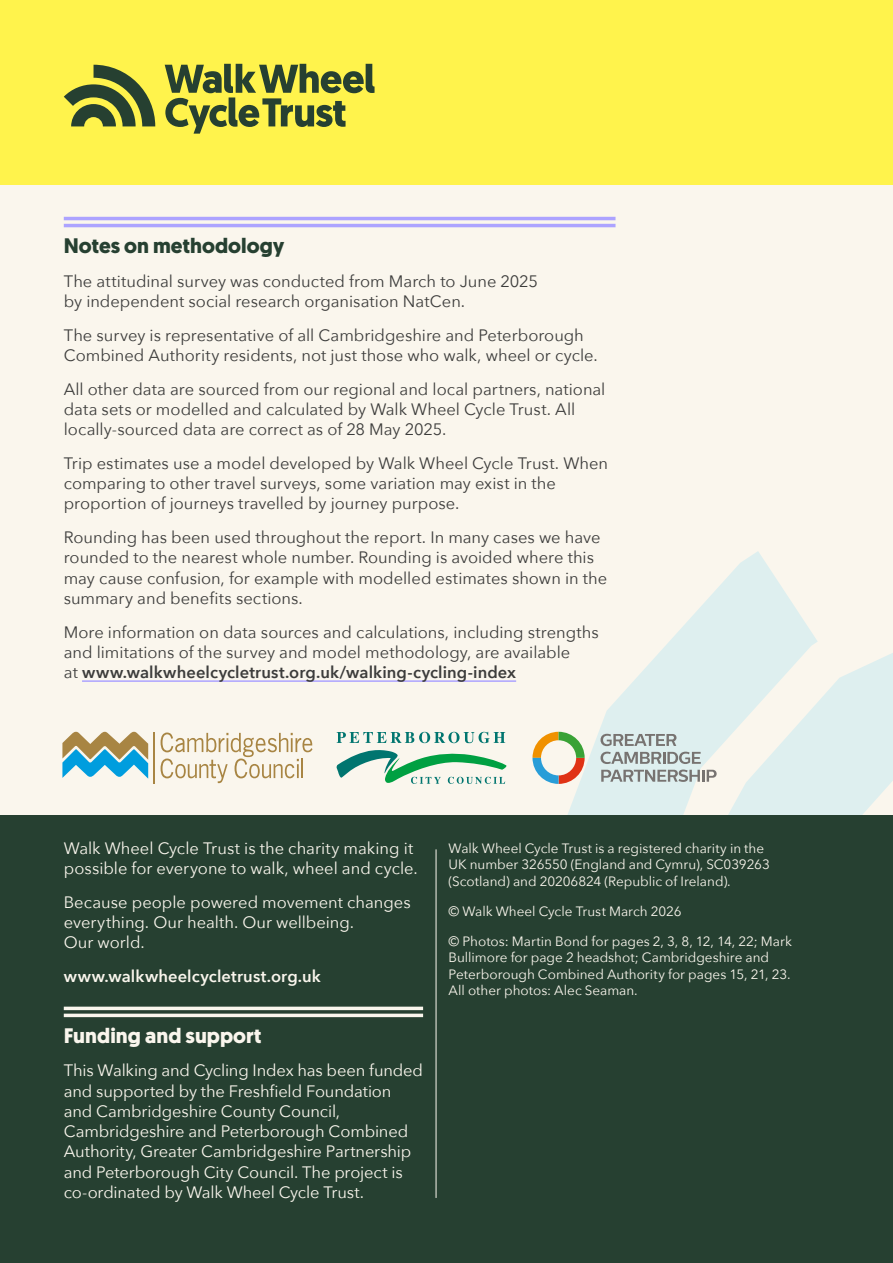
<style>
.page{position:relative;width:893px;height:1263px;background:#fff}
.page>*{position:absolute;margin:0;border:0;box-sizing:border-box;transform-origin:0 0}
.t1{font:700 21px "Geomanist";color:#264031}
.H2_14_18pt_-_double_rule_above{font:700 21px "Geomanist";letter-spacing:.005em;color:#faf6ed}
.P2_Body_11_13_5pt{font:16.5px/20.2px "Avenir Next";color:#3c3c3b}
.P2_Body_11_13_5pt-2{font:16.5px/20.2px "Avenir Next";letter-spacing:-.005em;color:#faf6ed}
.P2_Body_11_13_5pt-3{font:600 16.5px "Avenir Next";letter-spacing:.01em;color:#faf6ed}
.Legal_info_9_11pt{font:13.5px/16.5px "Avenir Next";color:#faf6ed}
.s1{font-weight:600}
</style>
<div class="page">
<div style="left:0;top:184px;width:893px;height:638px;background:#faf6ed"></div>
<svg style="left:516px;top:551px;width:377px;height:264px"></svg>
<div style="left:0;top:815px;width:893px;height:448px;background:#264031"></div>
<div style="left:0;top:0;width:893px;height:184px;background:#fff34c"></div>
<hr style="left:436px;top:849px;width:1px;height:349px;background:#faf6ed">
<svg style="left:165px;top:64px;width:210px;height:70px"></svg>
<svg style="left:64px;top:65px;width:91px;height:61px"></svg>
<hr style="left:64px;top:217px;width:551px;height:3px;background:#aca3ff">
<hr style="left:64px;top:224px;width:551px;height:3px;background:#aca3ff">
<hr style="left:82px;top:680px;width:434px;height:2px;background:#aca3ff">
<svg style="left:161px;top:732px;width:151px;height:51px"></svg>
<hr style="left:153px;top:732px;width:2px;height:52px;background:#a88543">
<svg style="left:62px;top:732px;width:86px;height:47px"></svg>
<svg style="left:337px;top:732px;width:169px;height:52px"></svg>
<svg style="left:532px;top:732px;width:53px;height:52px"></svg>
<svg style="left:600px;top:734px;width:76px;height:12px"></svg>
<svg style="left:600px;top:752px;width:117px;height:30px;background:#bac2c0"></svg>
<hr style="left:64px;top:1007px;width:359px;height:3px;background:#faf6ed">
<hr style="left:64px;top:1014px;width:359px;height:3px;background:#faf6ed">
<h1 class="t1" style="left:64px;top:231px;width:222px">Notes on methodology</h1>
<p class="P2_Body_11_13_5pt" style="left:64px;top:270px;width:476px">The attitudinal survey was conducted from March to June 2025 by independent social research organisation NatCen.</p>
<p class="P2_Body_11_13_5pt" style="left:64px;top:324px;width:535px">The survey is representative of all Cambridgeshire and Peterborough<br>Combined Authority residents, not just those who walk, wheel or cycle.</p>
<p class="P2_Body_11_13_5pt" style="left:64px;top:378px;width:543px">All other data are sourced from our regional and local partners, national data sets or modelled and calculated by Walk Wheel Cycle Trust. All locally-sourced data are correct as of 28 May 2025.</p>
<p class="P2_Body_11_13_5pt" style="left:64px;top:452px;width:546px">Trip estimates use a model developed by Walk Wheel Cycle Trust. When comparing to other travel surveys, some variation may exist in the proportion of journeys travelled by journey purpose.</p>
<p class="P2_Body_11_13_5pt" style="left:64px;top:526px;width:545px">Rounding has been used throughout the report. In many cases we have rounded to the nearest whole number. Rounding is avoided where this may cause confusion, for example with modelled estimates shown in the summary and benefits sections.</p>
<p class="P2_Body_11_13_5pt" style="left:64px;top:621px;width:536px">More information on data sources and calculations, including strengths and limitations of the survey and model methodology, are available<br>at <span class="s1">www.walkwheelcycletrust.org.uk/walking-cycling-index</span></p>
<p class="P2_Body_11_13_5pt-2" style="left:64px;top:837px;width:355px">Walk Wheel Cycle Trust is the charity making it possible for everyone to walk, wheel and cycle.</p>
<p class="P2_Body_11_13_5pt-2" style="left:64px;top:891px;width:348px">Because people powered movement changes everything. Our health. Our wellbeing.<br>Our world.</p>
<p class="P2_Body_11_13_5pt-3" style="left:64px;top:962px;width:259px">www.walkwheelcycletrust.org.uk</p>
<h2 class="H2_14_18pt_-_double_rule_above" style="left:64px;top:1021px;width:199px">Funding and support</h2>
<p class="P2_Body_11_13_5pt-2" style="left:64px;top:1060px;width:361px">This Walking and Cycling Index has been funded and supported by the Freshfield Foundation and Cambridgeshire County Council, Cambridgeshire and Peterborough Combined Authority, Greater Cambridgeshire Partnership and Peterborough City Council. The project is co-ordinated by Walk Wheel Cycle Trust.</p>
<p class="Legal_info_9_11pt" style="left:449px;top:839px;width:323px">Walk Wheel Cycle Trust is a registered charity in the<br>UK number 326550 (England and Cymru), SC039263 (Scotland) and 20206824 (Republic of Ireland).</p>
<p class="Legal_info_9_11pt" style="left:449px;top:902px;width:234px">© Walk Wheel Cycle Trust March 2026</p>
<p class="Legal_info_9_11pt" style="left:449px;top:932px;width:345px">© Photos: Martin Bond for pages 2, 3, 8, 12, 14, 22; Mark Bullimore for page 2 headshot; Cambridgeshire and Peterborough Combined Authority for pages 15, 21, 23.<br>All other photos: Alec Seaman.</p>
</div>
